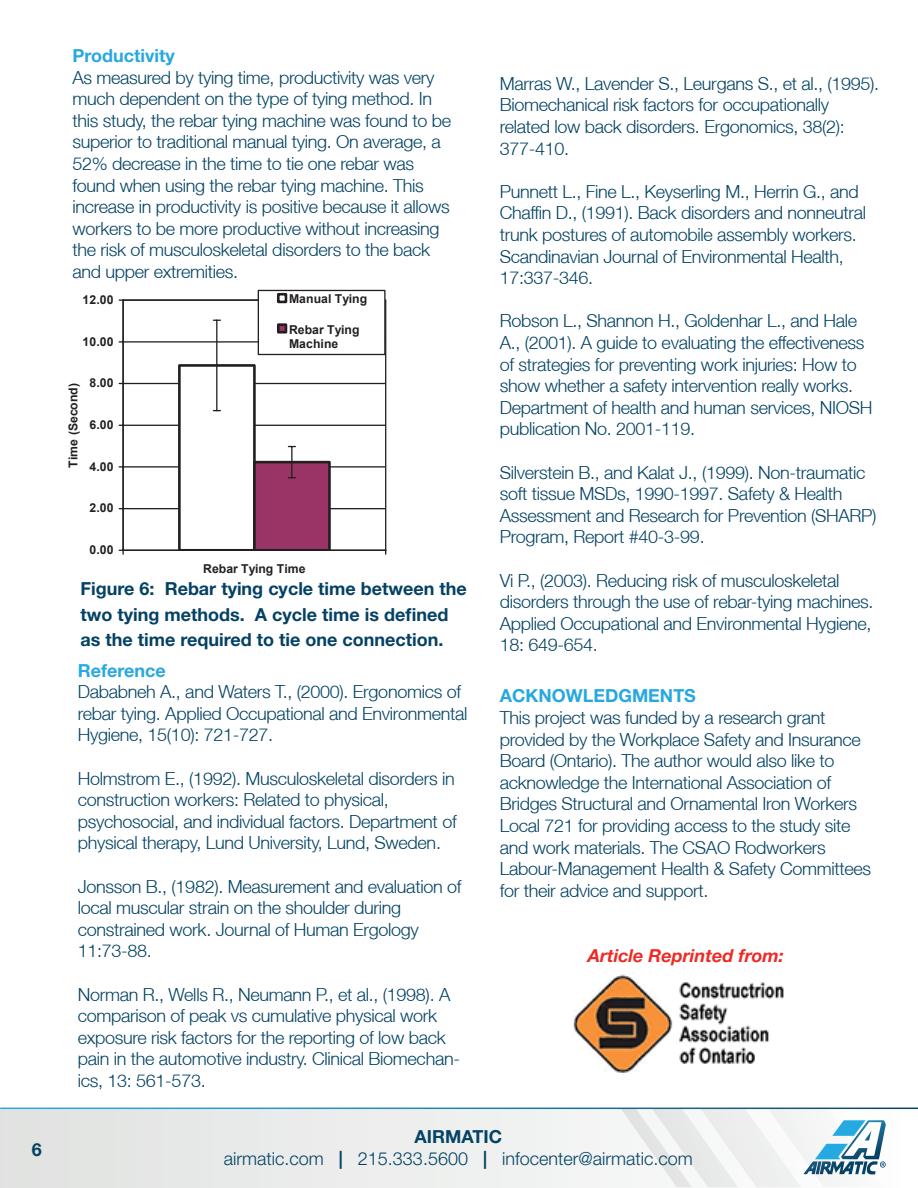
<style>
.page{position:relative;width:918px;height:1188px;background:#fff}
.page>*{position:absolute;margin:0;border:0;box-sizing:border-box;transform-origin:0 0}
.t1{font:300 18px/21.6px "Helvetica Neue LT";letter-spacing:-.02em;color:#024162}
.t2{font:700 18px/25.5px "Helvetica Neue LT Std";color:#044164}
.t3{font:300 18px "Helvetica Neue";color:#054365}
.t4{font:700 18px "Helvetica Neue LT Std";color:#27a8e0}
.t5{font:italic 700 18px "Helvetica Neue Cyr";color:#ed2a25}
.t6{font:700 18px "Helvetica Neue LT Std";color:#054365}
.t7{font:700 12.3px/14.5px "Arial";letter-spacing:.005em;color:#231f20}
.s1{font-family:"Helvetica Neue LT Std";font-weight:700}
.s2{color:#044164}
</style>
<div class="page">
<img style="left:547px;top:974px;width:285px;height:134px">
<svg style="left:123px;top:299px;width:264px;height:253px"></svg>
<hr style="left:216px;top:320px;width:1px;height:45px;background:#231f20">
<svg style="left:178px;top:364px;width:153px;height:186px"></svg>
<hr style="left:122px;top:300px;width:2px;height:250px;background:#231f20">
<hr style="left:123px;top:550px;width:263px;height:1px;background:#231f20">
<div style="left:258px;top:290px;width:128px;height:65px;border:1px solid #231f20"></div>
<svg style="left:277px;top:293px;width:10px;height:10px"></svg>
<svg style="left:277px;top:323px;width:10px;height:11px"></svg>
<div style="left:0;top:1108px;width:918px;height:79px;background:#ebeceb"></div>
<svg style="left:621px;top:1109px;width:265px;height:78px"></svg>
<hr style="left:0;top:1108px;width:918px;height:1px;background:#fff">
<p class="t6" style="left:32px;top:1138px;width:12px">6</p>
<p class="t4" style="left:72px;top:44px;width:104px">Productivity</p>
<p class="t1" style="left:72px;top:66px;width:380px">As measured by tying time, productivity was very much dependent on the type of tying method. In this study, the rebar tying machine was found to be superior to traditional manual tying. On average, a 52% decrease in the time to tie one rebar was found when using the rebar tying machine. This increase in productivity is positive because it allows workers to be more productive without increasing the risk of musculoskeletal disorders to the back and upper extremities.</p>
<p class="t7" style="left:83px;top:292px;width:32px">12.00</p>
<p class="t7" style="left:83px;top:334px;width:32px">10.00</p>
<p class="t7" style="left:66px;top:468px;width:86px;rotate:-90deg">Time (Second)</p>
<p class="t7" style="left:90px;top:376px;width:25px">8.00</p>
<p class="t7" style="left:90px;top:418px;width:25px">6.00</p>
<p class="t7" style="left:90px;top:459px;width:25px">4.00</p>
<p class="t7" style="left:90px;top:501px;width:25px">2.00</p>
<p class="t7" style="left:90px;top:543px;width:25px">0.00</p>
<p class="t7" style="left:289px;top:292px;width:80px">Manual Tying</p>
<p class="t7" style="left:289px;top:322px;width:72px">Rebar Tying<br>Machine</p>
<p class="t7" style="left:203px;top:561px;width:104px">Rebar Tying Time</p>
<p class="t2" style="left:81px;top:576px;width:388px">Figure 6: Rebar tying cycle time between the two tying methods. A cycle time is defined as the time required to tie one connection.</p>
<p class="t4" style="left:78px;top:659px;width:90px">Reference</p>
<p class="t1" style="left:78px;top:681px;width:391px">Dababneh A., and Waters T., (2000). Ergonomics of rebar tying. Applied Occupational and Environmental<br>Hygiene, 15(10): 721-727.</p>
<p class="t1" style="left:78px;top:767px;width:380px">Holmstrom E., (1992). Musculoskeletal disorders in construction workers: Related to physical, psychosocial, and individual factors. Department of physical therapy, Lund University, Lund, Sweden.</p>
<p class="t1" style="left:78px;top:875px;width:385px">Jonsson B., (1982). Measurement and evaluation of local muscular strain on the shoulder during constrained work. Journal of Human Ergology 11:73-88.</p>
<p class="t1" style="left:78px;top:983px;width:384px">Norman R., Wells R., Neumann P., et al., (1998). A comparison of peak vs cumulative physical work exposure risk factors for the reporting of low back pain in the automotive industry. Clinical Biomechan&shy;ics, 13: 561-573.</p>
<p class="t1" style="left:500px;top:72px;width:381px">Marras W., Lavender S., Leurgans S., et al., (1995).<br>Biomechanical risk factors for occupationally related low back disorders. Ergonomics, 38(2):<br>377-410.</p>
<p class="t1" style="left:500px;top:180px;width:368px">Punnett L., Fine L., Keyserling M., Herrin G., and Chaffin D., (1991). Back disorders and nonneutral trunk postures of automobile assembly workers.<br>Scandinavian Journal of Environmental Health, 17:337-346.</p>
<p class="t1" style="left:500px;top:310px;width:374px">Robson L., Shannon H., Goldenhar L., and Hale A., (2001). A guide to evaluating the effectiveness of strategies for preventing work injuries: How to show whether a safety intervention really works.<br>Department of health and human services, NIOSH publication No. 2001-119.</p>
<p class="t1" style="left:500px;top:461px;width:378px">Silverstein B., and Kalat J., (1999). Non-traumatic soft tissue MSDs, 1990-1997. Safety &amp; Health Assessment and Research for Prevention (SHARP)<br>Program, Report #40-3-99.</p>
<p class="t1" style="left:500px;top:569px;width:375px">Vi P., (2003). Reducing risk of musculoskeletal disorders through the use of rebar-tying machines.<br>Applied Occupational and Environmental Hygiene, 18: 649-654.</p>
<p class="t4" style="left:500px;top:685px;width:198px">ACKNOWLEDGMENTS</p>
<p class="t1" style="left:500px;top:706px;width:373px">This project was funded by a research grant provided by the Workplace Safety and Insurance Board (Ontario). The author would also like to acknowledge the International Association of Bridges Structural and Ornamental Iron Workers Local 721 for providing access to the study site and work materials. The CSAO Rodworkers Labour-Management Health &amp; Safety Committees for their advice and support.</p>
<p class="t5" style="left:588px;top:945px;width:197px">Article Reprinted from:</p>
<p class="t6" style="left:415px;top:1126px;width:89px">AIRMATIC</p>
<p class="t3" style="left:224px;top:1148px;width:470px">airmatic.com <span class="s1">|</span> <span class="s2">215.333.5600</span> <span class="s1">|</span> infocenter@airmatic.com</p>
</div>
